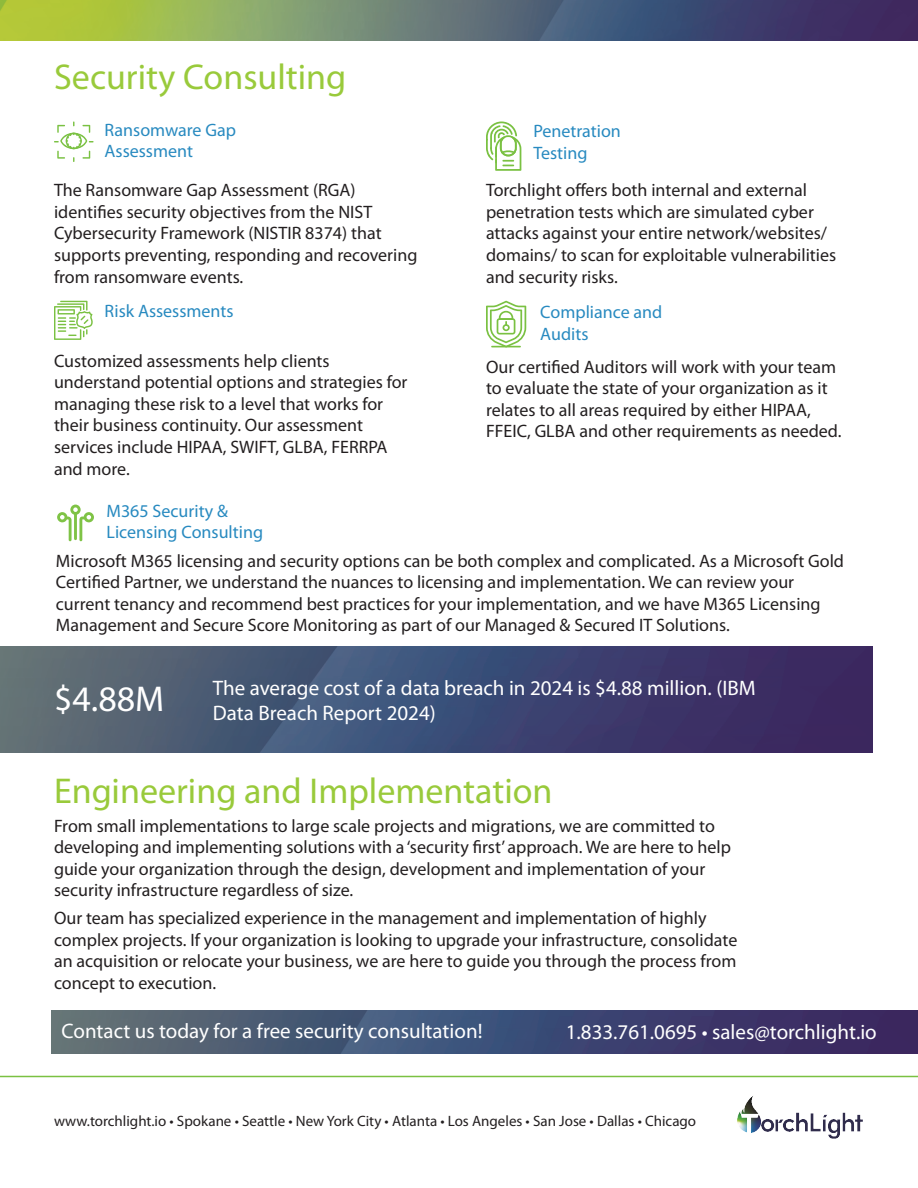
<style>
.page{position:relative;width:918px;height:1188px;background:#fff}
.page>*{position:absolute;margin:0;border:0;box-sizing:border-box;transform-origin:0 0}
.t1{font:36px "Myriad Pro";color:#99ca3b}
.t2{font:36px "Myriad Pro";color:#fff}
.t3{font:21px/25.2px "Myriad Pro";color:#fff}
.t4{font:18px/21.6px "Myriad Pro";color:#231f20}
.t5{font:18px/21.6px "Myriad Pro";color:#288ac0}
.t6{font:15px "Myriad Pro";color:#231f20}
</style>
<div class="page">
<svg style="left:54px;top:122px;width:40px;height:40px"></svg>
<img style="left:0;top:0;width:918px;height:40px">
<svg style="left:486px;top:122px;width:35px;height:49px"></svg>
<svg style="left:54px;top:301px;width:39px;height:39px"></svg>
<svg style="left:486px;top:301px;width:40px;height:46px"></svg>
<img style="left:0;top:647px;width:872px;height:106px">
<img style="left:52px;top:1011px;width:866px;height:43px">
<img style="left:716px;top:1075px;width:167px;height:64px">
<hr style="left:0;top:1076px;width:918px;height:1px;background:#7ac142">
<svg style="left:57px;top:505px;width:37px;height:36px"></svg>
<h1 class="t1" style="left:54px;top:62px;width:294px">Security Consulting</h1>
<p class="t5" style="left:105px;top:120px;width:133px">Ransomware Gap<br>Assessment</p>
<p class="t4" style="left:54px;top:181px;width:365px">The Ransomware Gap Assessment (RGA) identifies security objectives from the NIST Cybersecurity Framework (NISTIR 8374) that supports preventing, responding and recovering from ransomware events.</p>
<p class="t5" style="left:533px;top:122px;width:89px">Penetration<br>Testing</p>
<p class="t4" style="left:486px;top:181px;width:352px">Torchlight offers both internal and external penetration tests which are simulated cyber attacks against your entire network/websites/ domains/ to scan for exploitable vulnerabilities and security risks.</p>
<p class="t5" style="left:105px;top:301px;width:130px">Risk Assessments</p>
<p class="t5" style="left:540px;top:303px;width:124px">Compliance and<br>Audits</p>
<p class="t4" style="left:54px;top:351px;width:355px">Customized assessments help clients understand potential options and strategies for managing these risk to a level that works for their business continuity. Our assessment services include HIPAA, SWIFT, GLBA, FERRPA and more.</p>
<p class="t4" style="left:486px;top:357px;width:357px">Our certified Auditors will work with your team to evaluate the state of your organization as it relates to all areas required by either HIPAA, FFEIC, GLBA and other requirements as needed.</p>
<p class="t5" style="left:107px;top:501px;width:158px">M365 Security &amp;<br>Licensing Consulting</p>
<p class="t4" style="left:56px;top:551px;width:790px">Microsoft M365 licensing and security options can be both complex and complicated. As a Microsoft Gold Certified Partner, we understand the nuances to licensing and implementation. We can review your current tenancy and recommend best practices for your implementation, and we have M365 Licensing Management and Secure Score Monitoring as part of our Managed &amp; Secured IT Solutions.</p>
<h1 class="t2" style="left:54px;top:684px;width:112px">$4.88M</h1>
<p class="t3" style="left:213px;top:677px;width:544px">The average cost of a data breach in 2024 is $4.88 million. (IBM<br>Data Breach Report 2024)</p>
<h1 class="t1" style="left:54px;top:776px;width:500px">Engineering and Implementation</h1>
<p class="t4" style="left:54px;top:816px;width:679px">From small implementations to large scale projects and migrations, we are committed to developing and implementing solutions with a ‘security first’ approach. We are here to help guide your organization through the design, development and implementation of your security infrastructure regardless of size.</p>
<p class="t4" style="left:54px;top:909px;width:685px">Our team has specialized experience in the management and implementation of highly complex projects. If your organization is looking to upgrade your infrastructure, consolidate an acquisition or relocate your business, we are here to guide you through the process from concept to execution.</p>
<p class="t3" style="left:62px;top:1020px;width:422px">Contact us today for a free security consultation!</p>
<p class="t3" style="left:566px;top:1021px;width:313px">1.833.761.0695 • sales@torchlight.io</p>
<p class="t6" style="left:54px;top:1115px;width:644px">www.torchlight.io • Spokane • Seattle • New York City • Atlanta • Los Angeles • San Jose • Dallas • Chicago</p>
</div>
